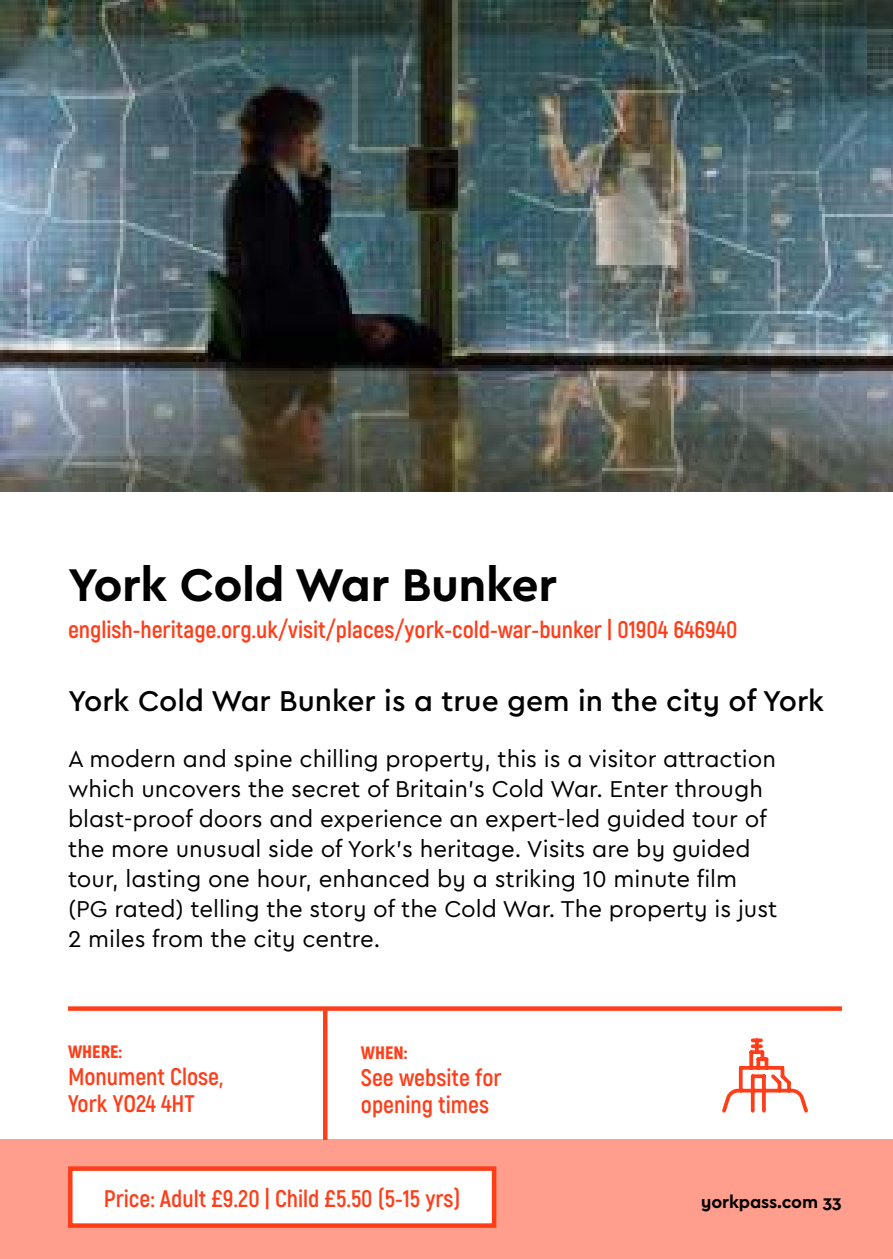
<style>
.page{position:relative;width:893px;height:1259px;background:#fff}
.page>*{position:absolute;margin:0;border:0;box-sizing:border-box;transform-origin:0 0}
.t1{font:700 48px "Cera PRO";letter-spacing:-.01em;color:#000}
.t2{font:500 30px "Cera PRO";color:#000}
.t3{font:24px/30px "Cera PRO";color:#000}
.t4{font:700 24px/27px "Akrobat";color:#ff3d19}
.t5{font:700 18px "Cera PRO";letter-spacing:-.01em;color:#000}
.t6{font:900 18px "Akrobat";color:#ff3d19}
</style>
<div class="page">
<div style="left:0;top:1140px;width:893px;height:119px;background:#ff9e8c"></div>
<div style="left:68px;top:1006px;width:774px;height:5px;background:#ff3d19"></div>
<hr style="left:323px;top:1011px;width:4px;height:129px;background:#ff3d19">
<img style="left:0;top:0;width:893px;height:491px">
<div style="left:70px;top:1168px;width:424px;height:57px;background:#fff"></div>
<div style="left:68px;top:1166px;width:428px;height:61px;border:5px solid #ff3d19"></div>
<svg style="left:722px;top:1038px;width:86px;height:75px"></svg>
<h1 class="t1" style="left:68px;top:565px;width:490px">York Cold War Bunker</h1>
<p class="t4" style="left:68px;top:617px;width:671px">english-heritage.org.uk/visit/places/york-cold-war-bunker | 01904 646940</p>
<p class="t2" style="left:68px;top:688px;width:758px">York Cold War Bunker is a true gem in the city of York</p>
<p class="t3" style="left:68px;top:745px;width:711px">A modern and spine chilling property, this is a visitor attraction which uncovers the secret of Britain’s Cold War. Enter through blast-proof doors and experience an expert-led guided tour of the more unusual side of York’s heritage. Visits are by guided tour, lasting one hour, enhanced by a striking 10 minute film (PG rated) telling the story of the Cold War. The property is just 2 miles from the city centre.</p>
<p class="t6" style="left:68px;top:1043px;width:55px">WHERE:</p>
<p class="t4" style="left:68px;top:1064px;width:157px">Monument Close,<br>York YO24 4HT</p>
<p class="t6" style="left:361px;top:1044px;width:48px">WHEN:</p>
<p class="t4" style="left:361px;top:1064px;width:142px">See website for opening times</p>
<p class="t4" style="left:104px;top:1186px;width:358px">Price: Adult £9.20 | Child £5.50 (5-15 yrs)</p>
<p class="t5" style="left:701px;top:1194px;width:143px">yorkpass.com 33</p>
</div>
